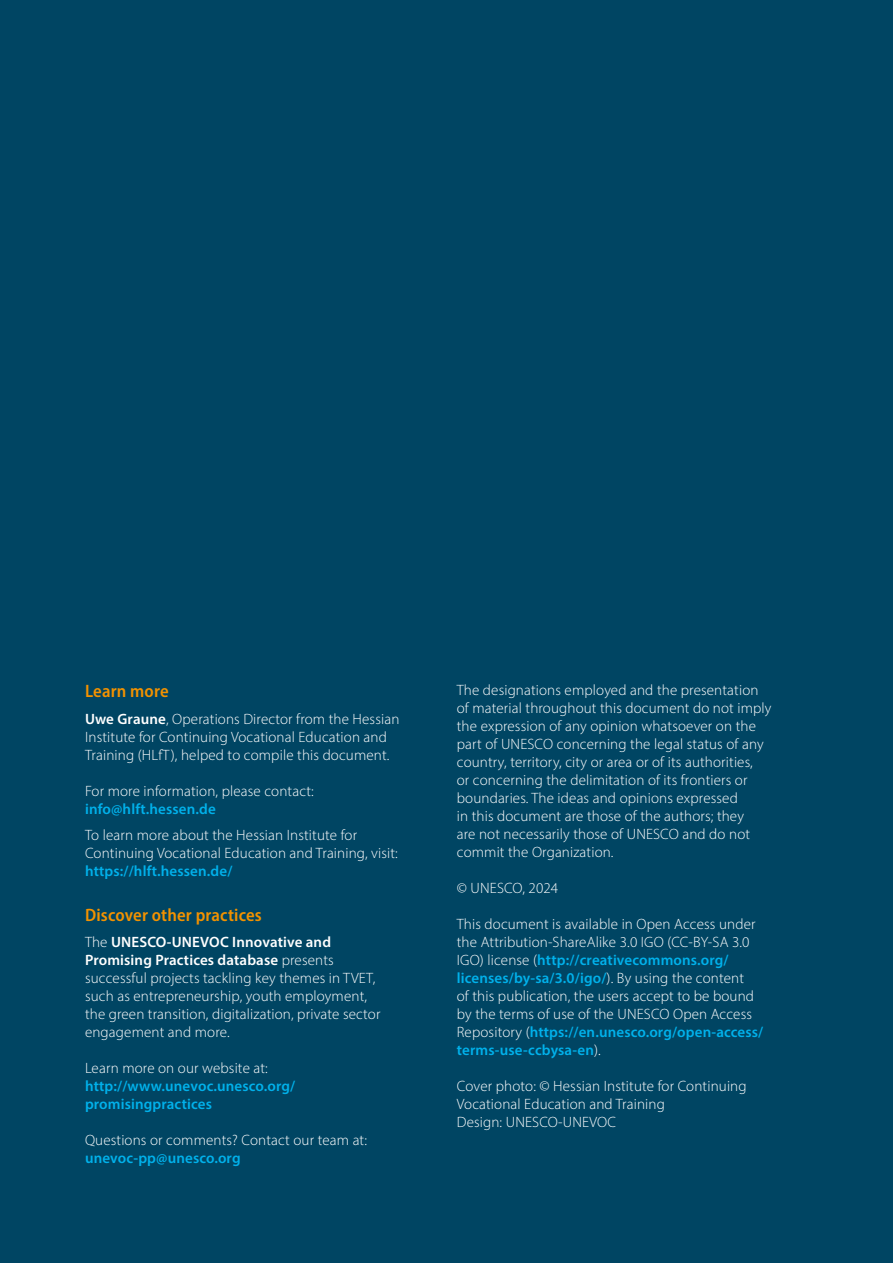
<style>
.page{position:relative;width:893px;height:1263px;background:#004563}
.page>*{position:absolute;margin:0;border:0;box-sizing:border-box;transform-origin:0 0}
.t1{font:600 semi-condensed 18px "Myriad Pro";letter-spacing:.01em;color:#f39200}
.t2{font:300 15px/18px "Myriad Pro";letter-spacing:.01em;color:#fff}
.t3{font:600 15px/18px "Myriad Pro";letter-spacing:.01em;color:#00b1eb}
.s1{font-weight:600}
.s2{font-weight:600;color:#00b1eb}
</style>
<div class="page">
<p class="t1" style="left:85px;top:680px;width:85px">Learn more</p>
<p class="t2" style="left:85px;top:709px;width:316px"><span class="s1">Uwe Graune</span>, Operations Director from the Hessian<br>Institute for Continuing Vocational Education and<br>Training (HLfT), helped to compile this document.</p>
<p class="t2" style="left:85px;top:781px;width:230px">For more information, please contact:</p>
<p class="t3" style="left:85px;top:799px;width:132px">info@hlft.hessen.de</p>
<p class="t2" style="left:85px;top:826px;width:314px">To learn more about the Hessian Institute for<br>Continuing Vocational Education and Training, visit:</p>
<p class="t3" style="left:85px;top:862px;width:149px">https://hlft.hessen.de/</p>
<p class="t1" style="left:85px;top:903px;width:178px">Discover other practices</p>
<p class="t2" style="left:85px;top:933px;width:297px">The <span class="s1">UNESCO-UNEVOC Innovative and Promising Practices database</span> presents successful projects tackling key themes in TVET, such as entrepreneurship, youth employment, the green transition, digitalization, private sector engagement and more.</p>
<p class="t2" style="left:85px;top:1059px;width:184px">Learn more on our website at:</p>
<p class="t3" style="left:85px;top:1077px;width:212px">http://www.unevoc.unesco.org/ promisingpractices</p>
<p class="t2" style="left:85px;top:1131px;width:283px">Questions or comments? Contact our team at:</p>
<p class="t3" style="left:85px;top:1149px;width:157px">unevoc-pp@unesco.org</p>
<p class="t2" style="left:457px;top:681px;width:316px">The designations employed and the presentation of material throughout this document do not imply the expression of any opinion whatsoever on the part of UNESCO concerning the legal status of any country, territory, city or area or of its authorities,<br>or concerning the delimitation of its frontiers or boundaries. The ideas and opinions expressed<br>in this document are those of the authors; they<br>are not necessarily those of UNESCO and do not commit the Organization.</p>
<p class="t2" style="left:457px;top:879px;width:103px">© UNESCO, 2024</p>
<p class="t2" style="left:457px;top:915px;width:308px">This document is available in Open Access under the Attribution-ShareAlike 3.0 IGO (CC-BY-SA 3.0<br>IGO) license (<span class="s2">http://creativecommons.org/ licenses/by-sa/3.0/igo/</span>). By using the content<br>of this publication, the users accept to be bound by the terms of use of the UNESCO Open Access Repository (<span class="s2">https://en.unesco.org/open-access/ terms-use-ccbysa-en</span>).</p>
<p class="t2" style="left:457px;top:1077px;width:291px">Cover photo: © Hessian Institute for Continuing<br>Vocational Education and Training<br>Design: UNESCO-UNEVOC</p>
</div>
